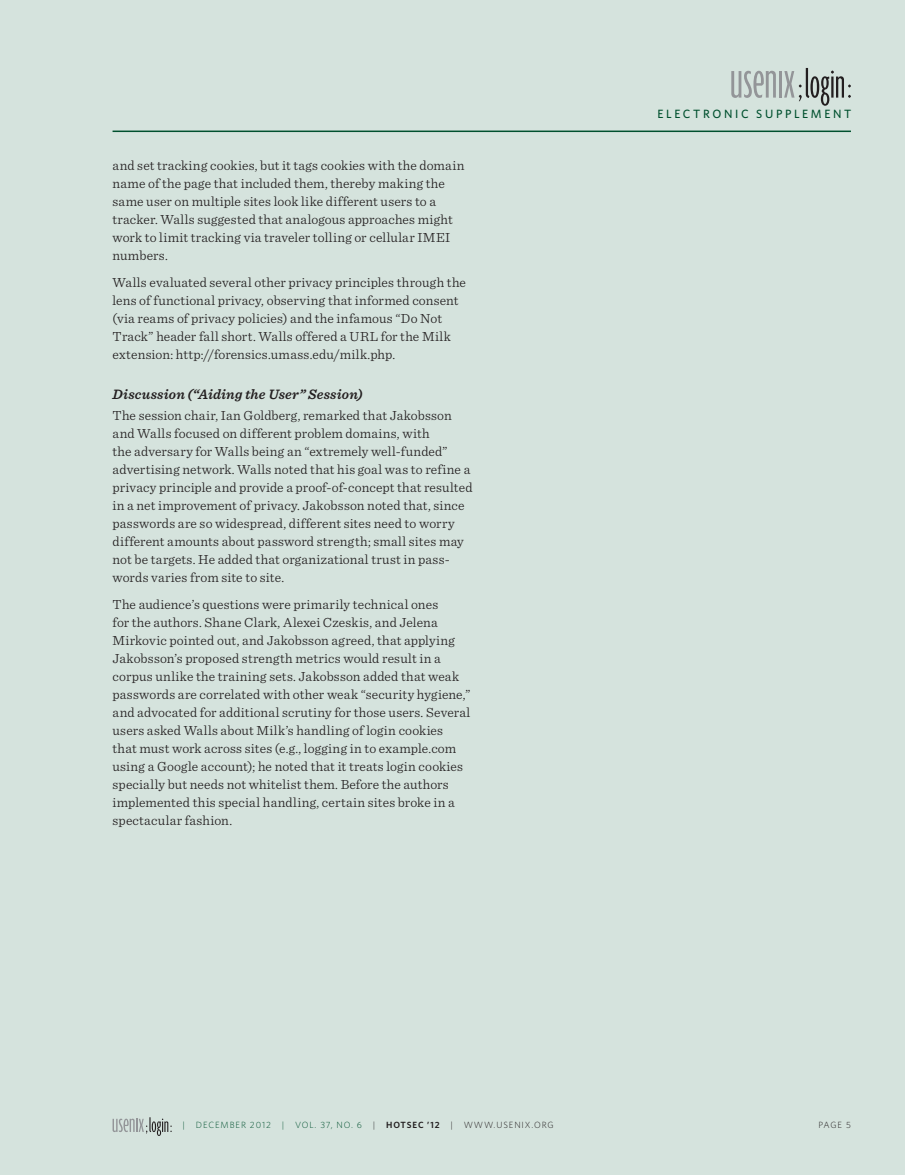
<style>
.page{position:relative;width:905px;height:1175px;background:#fff}
.page>*{position:absolute;margin:0;border:0;box-sizing:border-box;transform-origin:0 0}
.t1{font:italic 600 14.25px "Sentinel";letter-spacing:.015em;color:#231f20}
.t2{font:300 13.8px/18px "Sentinel";letter-spacing:.01em;color:#231f20}
.t3{font:500 12px "Whitney";letter-spacing:.215em;color:#00502e}
.t4{font:300 9px "Whitney";letter-spacing:.1em;color:#00502e}
.t5{font:300 9px "Whitney";letter-spacing:.1em;color:#231f20}
.s1{color:#231f20}
.s2{font-weight:600;color:#231f20}
.s3{font-weight:600}
</style>
<div class="page">
<div style="left:0;top:0;width:904px;height:1174px;background:#d5e3dd"></div>
<svg style="left:113px;top:1117px;width:59px;height:18px"></svg>
<svg style="left:731px;top:71px;width:44px;height:27px"></svg>
<hr style="left:779px;top:71px;width:2px;height:27px;background:#939598">
<svg style="left:784px;top:68px;width:66px;height:38px"></svg>
<hr style="left:112px;top:130px;width:738px;height:2px;background:#00502e">
<p class="t2" style="left:112px;top:156px;width:353px">and set tracking cookies, but it tags cookies with the domain name of the page that included them, thereby making the same user on multiple sites look like different users to a tracker. Walls suggested that analogous approaches might work to limit tracking via traveler tolling or cellular IMEI numbers.</p>
<p class="t2" style="left:112px;top:273px;width:355px">Walls evaluated several other privacy principles through the lens of functional privacy, observing that informed consent (via reams of privacy policies) and the infamous “Do Not Track” header fall short. Walls offered a URL for the Milk extension: http://forensics.umass.edu/milk.php.</p>
<p class="t1" style="left:112px;top:383px;width:252px">Discussion (“Aiding the User” Session)</p>
<p class="t2" style="left:112px;top:405px;width:362px">The session chair, Ian Goldberg, remarked that Jakobsson and Walls focused on different problem domains, with<br>the adversary for Walls being an “extremely well-funded” advertising network. Walls noted that his goal was to refine a privacy principle and provide a proof-of-concept that resulted in a net improvement of privacy. Jakobsson noted that, since passwords are so widespread, different sites need to worry different amounts about password strength; small sites may not be targets. He added that organizational trust in pass&shy;words varies from site to site.</p>
<p class="t2" style="left:112px;top:594px;width:359px">The audience’s questions were primarily technical ones<br>for the authors. Shane Clark, Alexei Czeskis, and Jelena Mirkovic pointed out, and Jakobsson agreed, that applying Jakobsson’s proposed strength metrics would result in a corpus unlike the training sets. Jakobsson added that weak passwords are correlated with other weak “security hygiene,” and advocated for additional scrutiny for those users. Several users asked Walls about Milk’s handling of login cookies that must work across sites (e.g., logging in to example.com using a Google account); he noted that it treats login cookies specially but needs not whitelist them. Before the authors implemented this special handling, certain sites broke in a spectacular fashion.</p>
<p class="t3" style="left:657px;top:105px;width:195px">ELECTRONIC SUPPLEMENT</p>
<p class="t4" style="left:182px;top:1119px;width:218px">| DECEMBER 2012 | VOL. 37, NO. 6 <span class="s1">|</span> <span class="s2">HOTS</span></p>
<p class="t5" style="left:412px;top:1119px;width:143px"><span class="s3">EC ’12</span> | WWW.USEN IX.ORG</p>
<p class="t5" style="left:818px;top:1119px;width:34px">PAG E 5</p>
</div>
